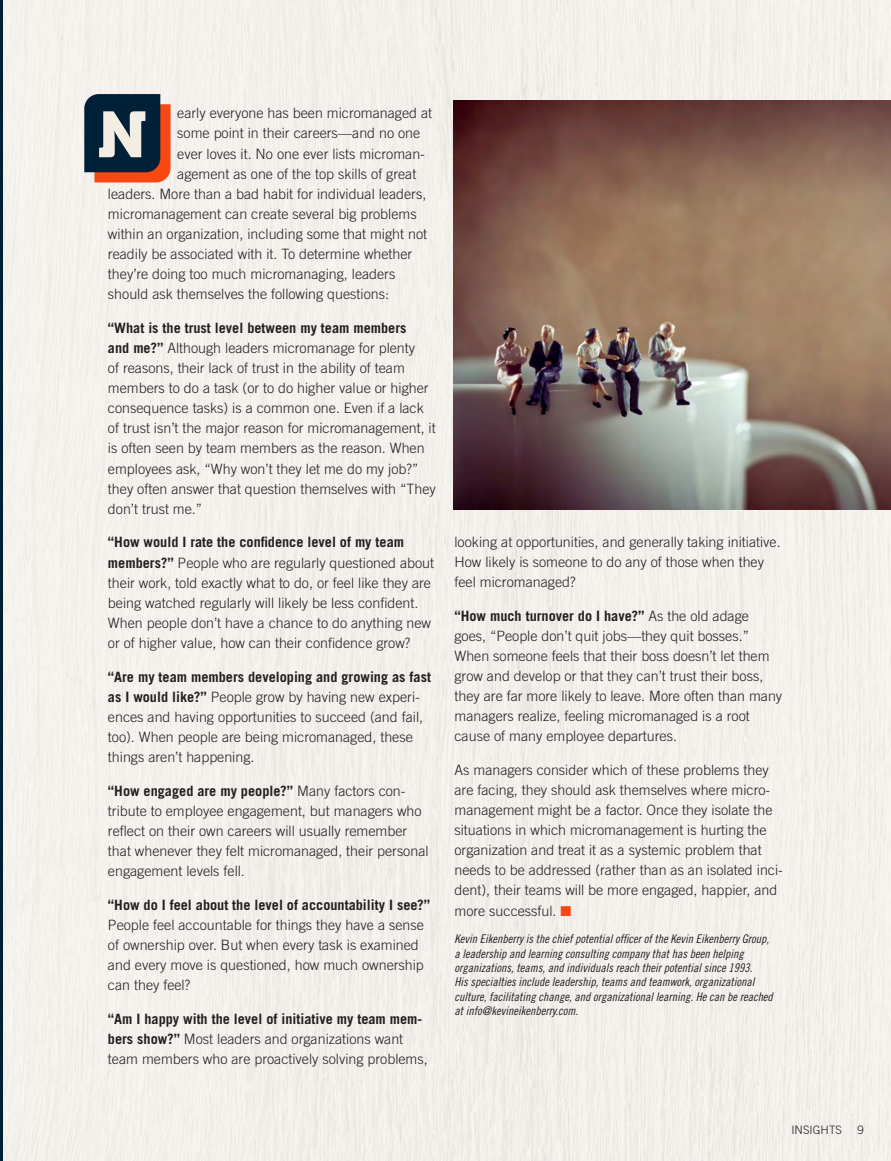
<style>
.page{position:relative;width:891px;height:1161px;background:#fff}
.page>*{position:absolute;margin:0;border:0;box-sizing:border-box;transform-origin:0 0}
.t1{font:64.2px "Museo 900";color:#f4ede4}
.t2{font:300 14.25px/20.1px "Trade Gothic LT Std";color:#231f20}
.t3{font:700 14.25px "Trade Gothic LT Std";color:#231f20}
.t4{font:12px/14.4px "Trade Gothic LT Std Cn 18 Obl";color:#231f20}
.t5{font:300 11.7px "Trade Gothic LT Std";letter-spacing:.005em;color:#231f20}
.s1{font-weight:700}
.s2{color:#f84713}
</style>
<div class="page">
<hr style="left:0;top:0;width:2px;height:1161px;background:#002037">
<div style="left:4px;top:0;width:887px;height:1161px;background:#f4f0ec"></div>
<img style="left:454px;top:101px;width:437px;height:408px">
<svg style="left:84px;top:94px;width:87px;height:88px;background:#3a3138"></svg>
<p class="t2" style="left:177px;top:103px;width:256px">early everyone has been micromanaged at</p>
<p class="t2" style="left:177px;top:123px;width:245px">some point in their careers—and no one</p>
<p class="t2" style="left:177px;top:143px;width:249px">ever loves it. No one ever lists microman-</p>
<p class="t2" style="left:177px;top:163px;width:241px">agement as one of the top skills of great</p>
<p class="t2" style="left:108px;top:183px;width:320px">leaders. More than a bad habit for individual leaders,</p>
<p class="t2" style="left:108px;top:204px;width:310px">micromanagement can create several big problems</p>
<p class="t2" style="left:108px;top:224px;width:321px">within an organization, including some that might not</p>
<p class="t2" style="left:108px;top:244px;width:306px">readily be associated with it. To determine whether</p>
<p class="t2" style="left:108px;top:264px;width:289px">they’re doing too much micromanaging, leaders</p>
<p class="t2" style="left:108px;top:284px;width:283px">should ask themselves the following questions:</p>
<p class="t2" style="left:108px;top:318px;width:329px"><span class="s1">“What is the trust level between my team members<br>and me?”</span> Although leaders micromanage for plenty<br>of reasons, their lack of trust in the ability of team members to do a task (or to do higher value or higher consequence tasks) is a common one. Even if a lack of trust isn’t the major reason for micromanagement, it is often seen by team members as the reason. When employees ask, “Why won’t they let me do my job?” they often answer that question themselves with “They don’t trust me.”</p>
<p class="t2" style="left:108px;top:532px;width:328px"><span class="s1">“How would I rate the confidence level of my team members?”</span> People who are regularly questioned about their work, told exactly what to do, or feel like they are being watched regularly will likely be less confident.<br>When people don’t have a chance to do anything new or of higher value, how can their confidence grow?</p>
<p class="t2" style="left:108px;top:666px;width:324px"><span class="s1">“Are my team members developing and growing as fast as I would like?”</span> People grow by having new experi&shy;ences and having opportunities to succeed (and fail, too). When people are being micromanaged, these things aren’t happening.</p>
<p class="t2" style="left:108px;top:780px;width:322px"><span class="s1">“How engaged are my people?”</span> Many factors con&shy;tribute to employee engagement, but managers who reflect on their own careers will usually remember that whenever they felt micromanaged, their personal engagement levels fell.</p>
<p class="t3" style="left:108px;top:896px;width:324px">“How do I feel about the level of accountability I see?”</p>
<p class="t2" style="left:108px;top:914px;width:317px">People feel accountable for things they have a sense of ownership over. But when every task is examined and every move is questioned, how much ownership can they feel?</p>
<p class="t2" style="left:108px;top:1008px;width:321px"><span class="s1">“Am I happy with the level of initiative my team mem&shy;bers show?”</span> Most leaders and organizations want team members who are proactively solving problems,</p>
<h1 class="t1" style="left:97px;top:98px;width:51px">N</h1>
<p class="t2" style="left:455px;top:531px;width:328px">looking at opportunities, and generally taking initiative.<br>How likely is someone to do any of those when they feel micromanaged?</p>
<p class="t2" style="left:455px;top:605px;width:329px"><span class="s1">“How much turnover do I have?”</span> As the old adage goes, “People don’t quit jobs—they quit bosses.” When someone feels that their boss doesn’t let them grow and develop or that they can’t trust their boss, they are far more likely to leave. More often than many managers realize, feeling micromanaged is a root cause of many employee departures.</p>
<p class="t2" style="left:455px;top:760px;width:330px">As managers consider which of these problems they are facing, they should ask themselves where micro&shy;management might be a factor. Once they isolate the situations in which micromanagement is hurting the organization and treat it as a systemic problem that needs to be addressed (rather than as an isolated inci&shy;dent), their teams will be more engaged, happier, and more successful. <span class="s2">■</span></p>
<p class="t4" style="left:454px;top:932px;width:320px">Kevin Eikenberry is the chief potential officer of the Kevin Eikenberry Group, a leadership and learning consulting company that has been helping organizations, teams, and individuals reach their potential since 1993.<br>His specialties include leadership, teams and teamwork, organizational culture, facilitating change, and organizational learning. He can be reached at info@kevineikenberry.com.</p>
<p class="t5" style="left:791px;top:1123px;width:52px">INSIGHTS</p>
<p class="t5" style="left:858px;top:1123px;width:8px">9</p>
</div>
